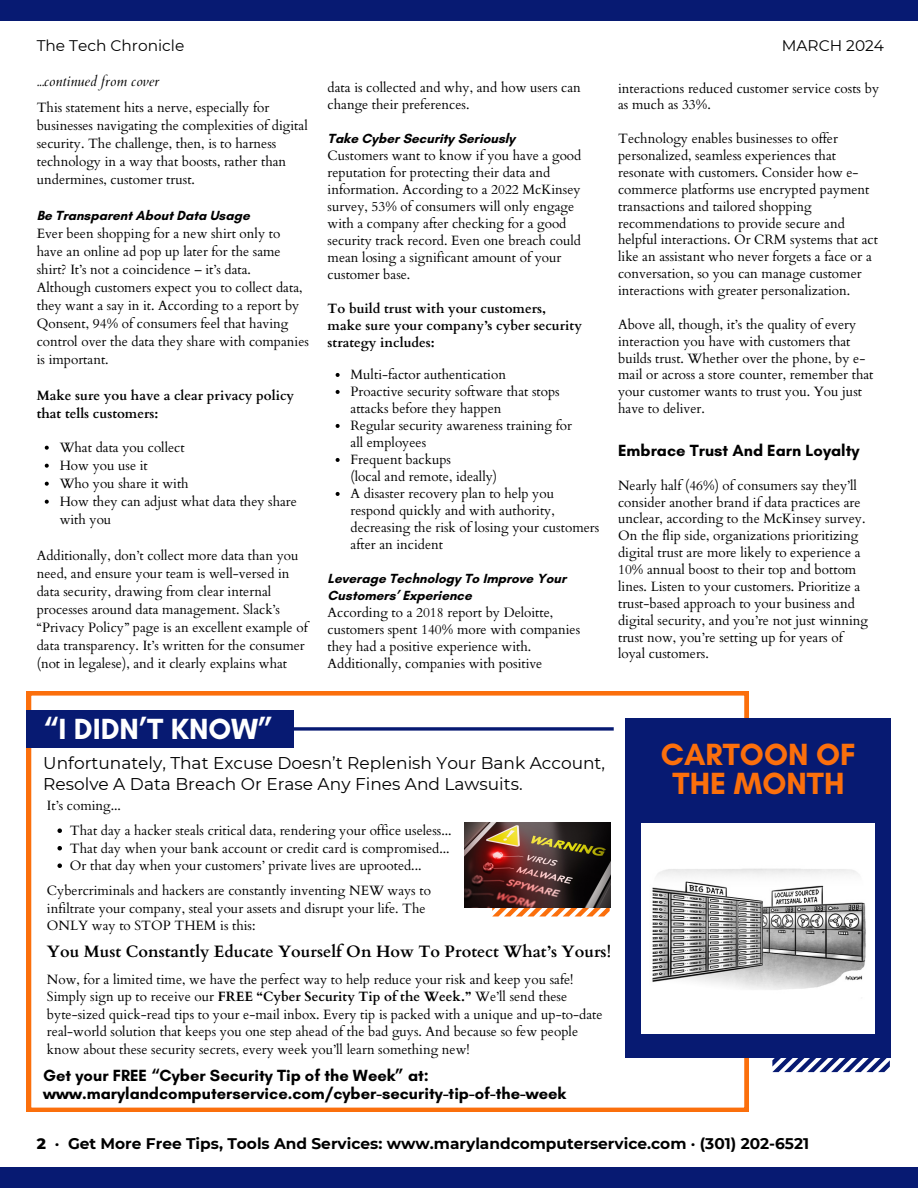
<style>
.page{position:relative;width:918px;height:1188px;background:#fff}
.page>*{position:absolute;margin:0;border:0;box-sizing:border-box;transform-origin:0 0}
.t1{font:700 31.2px/29.2px "Glacial Indifference";color:#fb6f0c;text-align:center}
.t2{font:700 29.7px "Glacial Indifference";color:#fff}
.t3{font:16.95px/21.3px "Montserrat";color:#000}
.t4{font:700 16.5px/18px "Glacial Indifference";color:#000}
.t5{font:700 16.5px "Cardo";color:#000}
.t6{font:700 15.45px "Montserrat";color:#000}
.t7{font:15.45px "Montserrat";color:#000}
.t8{font:italic 14.25px "Cardo";color:#000}
.t9{font:13.5px/16.8px "Cardo";color:#000}
.t10{font:700 13.5px/17px "Cardo";color:#000}
.t11{font:700 13.5px/17px "Glacial Indifference";color:#000}
.s1{font-weight:700}
.s2{font-weight:800}
</style>
<div class="page">
<div style="left:0;top:1px;width:918px;height:20px;background:#071a72"></div>
<div style="left:0;top:1168px;width:918px;height:20px;background:#071a72"></div>
<svg style="left:27px;top:691px;width:722px;height:421px"></svg>
<svg style="left:294px;top:727px;width:320px;height:4px"></svg>
<div style="left:27px;top:710px;width:267px;height:38px;background:#071a72"></div>
<svg style="left:773px;top:1058px;width:117px;height:14px"></svg>
<div style="left:626px;top:719px;width:265px;height:339px;background:#071a72"></div>
<div style="left:641px;top:824px;width:234px;height:210px;background:#fff"></div>
<svg style="left:57px;top:828px;width:5px;height:5px"></svg>
<svg style="left:57px;top:846px;width:5px;height:4px"></svg>
<svg style="left:57px;top:863px;width:5px;height:5px"></svg>
<img style="left:652px;top:868px;width:214px;height:122px">
<svg style="left:493px;top:908px;width:117px;height:9px"></svg>
<img style="left:464px;top:822px;width:147px;height:86px">
<svg style="left:336px;top:373px;width:4px;height:4px"></svg>
<svg style="left:336px;top:390px;width:4px;height:4px"></svg>
<svg style="left:336px;top:424px;width:4px;height:4px"></svg>
<svg style="left:336px;top:458px;width:4px;height:4px"></svg>
<svg style="left:336px;top:492px;width:4px;height:4px"></svg>
<svg style="left:45px;top:446px;width:4px;height:4px"></svg>
<svg style="left:45px;top:464px;width:4px;height:4px"></svg>
<svg style="left:45px;top:482px;width:4px;height:4px"></svg>
<svg style="left:45px;top:500px;width:4px;height:4px"></svg>
<h2 class="t7" style="left:37px;top:36px;width:149px">The Tech Chronicle</h2>
<h4 class="t7" style="left:782px;top:36px;width:104px">MARCH 2024</h4>
<p class="t8" style="left:37px;top:72px;width:124px">...continued from cover</p>
<p class="t9" style="left:37px;top:98px;width:273px;line-height:18px">This statement hits a nerve, especially for businesses navigating the complexities of digital security. The challenge, then, is to harness technology in a way that boosts, rather than undermines, customer trust.</p>
<h3 class="t11" style="left:37px;top:206px;width:214px">Be Transparent About Data Usage</h3>
<p class="t9" style="left:37px;top:224px;width:274px;line-height:18px">Ever been shopping for a new shirt only to have an online ad pop up later for the same shirt? It’s not a coincidence – it’s data.<br>Although customers expect you to collect data, they want a say in it. According to a report by Qonsent, 94% of consumers feel that having control over the data they share with companies is important.</p>
<h1 class="t10" style="left:37px;top:386px;width:259px;line-height:18px">Make sure you have a clear privacy policy that tells customers:</h1>
<h4 class="t9" style="left:60px;top:439px;width:126px">What data you collect</h4>
<p class="t9" style="left:60px;top:457px;width:90px">How you use it</p>
<p class="t9" style="left:60px;top:475px;width:130px">Who you share it with</p>
<p class="t9" style="left:60px;top:492px;width:239px;line-height:18px">How they can adjust what data they share with you</p>
<p class="t9" style="left:37px;top:546px;width:273px;line-height:18px">Additionally, don’t collect more data than you need, and ensure your team is well-versed in data security, drawing from clear internal processes around data management. Slack’s “Privacy Policy” page is an excellent example of data transparency. It’s written for the consumer (not in legalese), and it clearly explains what</p>
<p class="t9" style="left:328px;top:79px;width:255px">data is collected and why, and how users can change their preferences.</p>
<h5 class="t11" style="left:328px;top:130px;width:189px">Take Cyber Security Seriously</h5>
<p class="t9" style="left:328px;top:147px;width:255px">Customers want to know if you have a good reputation for protecting their data and information. According to a 2022 McKinsey survey, 53% of consumers will only engage with a company after checking for a good security track record. Even one breach could mean losing a significant amount of your customer base.</p>
<p class="t10" style="left:328px;top:300px;width:256px">To build trust with your customers, make sure your company’s cyber security strategy includes:</p>
<p class="t9" style="left:351px;top:366px;width:157px">Multi-factor authentication</p>
<p class="t9" style="left:351px;top:383px;width:211px">Proactive security software that stops attacks before they happen</p>
<p class="t9" style="left:351px;top:417px;width:223px">Regular security awareness training for all employees</p>
<p class="t9" style="left:351px;top:451px;width:148px">Frequent backups<br>(local and remote, ideally)</p>
<p class="t9" style="left:351px;top:485px;width:250px">A disaster recovery plan to help you respond quickly and with authority, decreasing the risk of losing your customers after an incident</p>
<p class="t11" style="left:328px;top:570px;width:240px">Leverage Technology To Improve Your<br>Customers’ Experience</p>
<p class="t9" style="left:328px;top:604px;width:254px">According to a 2018 report by Deloitte, customers spent 140% more with companies they had a positive experience with.<br>Additionally, companies with positive</p>
<p class="t9" style="left:618px;top:80px;width:263px">interactions reduced customer service costs by as much as 33%.</p>
<p class="t9" style="left:618px;top:131px;width:261px">Technology enables businesses to offer personalized, seamless experiences that resonate with customers. Consider how e&shy;commerce platforms use encrypted payment transactions and tailored shopping recommendations to provide secure and helpful interactions. Or CRM systems that act like an assistant who never forgets a face or a conversation, so you can manage customer interactions with greater personalization.</p>
<h3 class="t9" style="left:618px;top:316px;width:257px">Above all, though, it’s the quality of every interaction you have with customers that builds trust. Whether over the phone, by e&shy;mail or across a store counter, remember that your customer wants to trust you. You just have to deliver.</h3>
<h1 class="t4" style="left:618px;top:441px;width:243px">Embrace Trust And Earn Loyalty</h1>
<p class="t9" style="left:618px;top:477px;width:251px">Nearly half (46%) of consumers say they’ll consider another brand if data practices are unclear, according to the McKinsey survey.<br>On the flip side, organizations prioritizing digital trust are more likely to experience a 10% annual boost to their top and bottom lines. Listen to your customers. Prioritize a trust-based approach to your business and digital security, and you’re not just winning trust now, you’re setting up for years of loyal customers.</p>
<h3 class="t2" style="left:43px;top:711px;width:232px">“I DIDN’T KNOW”</h3>
<p class="t3" style="left:43px;top:752px;width:563px">Unfortunately, That Excuse Doesn’t Replenish Your Bank Account,<br>Resolve A Data Breach Or Erase Any Fines And Lawsuits.</p>
<p class="t1" style="left:661px;top:739px;width:197px">CARTOON OF<br>THE MONTH</p>
<p class="t9" style="left:47px;top:798px;width:76px">It’s coming...</p>
<p class="t9" style="left:70px;top:823px;width:383px">That day a hacker steals critical data, rendering your office useless...</p>
<p class="t9" style="left:70px;top:840px;width:381px">That day when your bank account or credit card is compromised...</p>
<h5 class="t9" style="left:70px;top:858px;width:353px">Or that day when your customers’ private lives are uprooted...</h5>
<p class="t9" style="left:47px;top:883px;width:385px">Cybercriminals and hackers are constantly inventing NEW ways to</p>
<p class="t9" style="left:47px;top:900px;width:380px">infiltrate your company, steal your assets and disrupt your life. The</p>
<p class="t9" style="left:47px;top:918px;width:210px">ONLY way to STOP THEM is this:</p>
<p class="t5" style="left:47px;top:941px;width:566px">You Must Constantly Educate Yourself On How To Protect What’s Yours!</p>
<p class="t9" style="left:47px;top:971px;width:557px;line-height:17.5px">Now, for a limited time, we have the perfect way to help reduce your risk and keep you safe!<br>Simply sign up to receive our <span class="s1">FREE “Cyber Security Tip of the Week.”</span> We’ll send these byte-sized quick-read tips to your e-mail inbox. Every tip is packed with a unique and up-to-date real-world solution that keeps you one step ahead of the bad guys. And because so few people know about these security secrets, every week you’ll learn something new!</p>
<p class="t4" style="left:43px;top:1067px;width:524px">Get your FREE “Cyber Security Tip of the Week” at: www.marylandcomputerservice.com/cyber-security-tip-of-the-week</p>
<p class="t6" style="left:37px;top:1134px;width:774px"><span class="s2">2</span> · Get More Free Tips, Tools And Services: www.marylandcomputerservice.com · (301) 202-6521</p>
</div>
